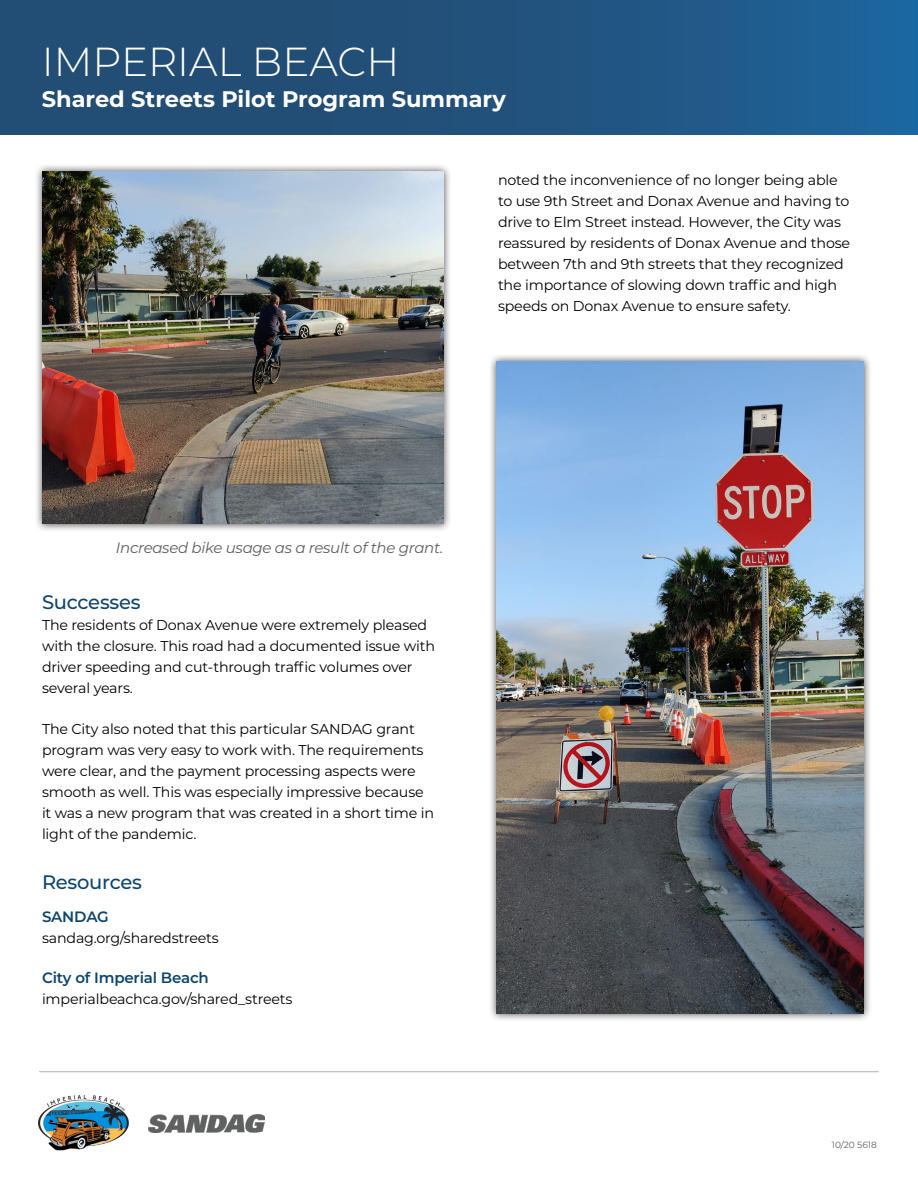
<style>
.page{position:relative;width:918px;height:1188px;background:#fff}
.page>*{position:absolute;margin:0;border:0;box-sizing:border-box;transform-origin:0 0}
.t1{font:300 40.5px "Montserrat";color:#fff}
.t2{font:700 22.5px "Montserrat";color:#fff}
.t3{font:500 19.5px "Montserrat";letter-spacing:-.01em;color:#0d456e}
.t4{font:italic 15px "Montserrat";letter-spacing:-.02em;color:#5e5e5f}
.t5{font:600 15px "Montserrat";letter-spacing:-.01em;color:#0d456e}
.t6{font:14.25px/21px "Montserrat";letter-spacing:-.01em;color:#000}
.t7{font:9px "Montserrat";color:#5e5e5f}
</style>
<div class="page">
<img style="left:39px;top:1095px;width:90px;height:56px">
<div style="left:489px;top:354px;width:383px;height:668px;background:#000;opacity:.7"></div>
<img style="left:497px;top:362px;width:367px;height:651px">
<div style="left:0;top:0;width:918px;height:135px;background:linear-gradient(to right,#23476b,#1f6095)"></div>
<hr style="left:40px;top:1071px;width:838px;height:1px;background:#aeaeaf">
<img style="left:148px;top:1115px;width:117px;height:17px">
<div style="left:34px;top:163px;width:418px;height:369px;background:#000;opacity:.7"></div>
<img style="left:42px;top:172px;width:401px;height:352px">
<h1 class="t1" style="left:42px;top:34px;width:359px">IMPERIAL BEACH</h1>
<h2 class="t2" style="left:42px;top:83px;width:466px">Shared Streets Pilot Program Summary</h2>
<p class="t6" style="left:498px;top:169px;width:354px">noted the inconvenience of no longer being able to use 9th Street and Donax Avenue and having to drive to Elm Street instead. However, the City was reassured by residents of Donax Avenue and those between 7th and 9th streets that they recognized the importance of slowing down traffic and high speeds on Donax Avenue to ensure safety.</p>
<p class="t4" style="left:116px;top:537px;width:329px">Increased bike usage as a result of the grant.</p>
<h3 class="t3" style="left:42px;top:589px;width:100px">Successes</h3>
<p class="t6" style="left:42px;top:614px;width:395px">The residents of Donax Avenue were extremely pleased with the closure. This road had a documented issue with driver speeding and cut-through traffic volumes over several years.</p>
<p class="t6" style="left:42px;top:718px;width:394px">The City also noted that this particular SANDAG grant program was very easy to work with. The requirements were clear, and the payment processing aspects were smooth as well. This was especially impressive because it was a new program that was created in a short time in light of the pandemic.</p>
<h3 class="t3" style="left:42px;top:868px;width:102px">Resources</h3>
<p class="t5" style="left:42px;top:906px;width:68px">SANDAG</p>
<p class="t6" style="left:42px;top:927px;width:178px">sandag.org/sharedstreets</p>
<p class="t5" style="left:42px;top:967px;width:168px">City of Imperial Beach</p>
<p class="t6" style="left:42px;top:988px;width:252px">imperialbeachca.gov/shared_streets</p>
<p class="t7" style="left:832px;top:1139px;width:46px">10/20 5618</p>
</div>
